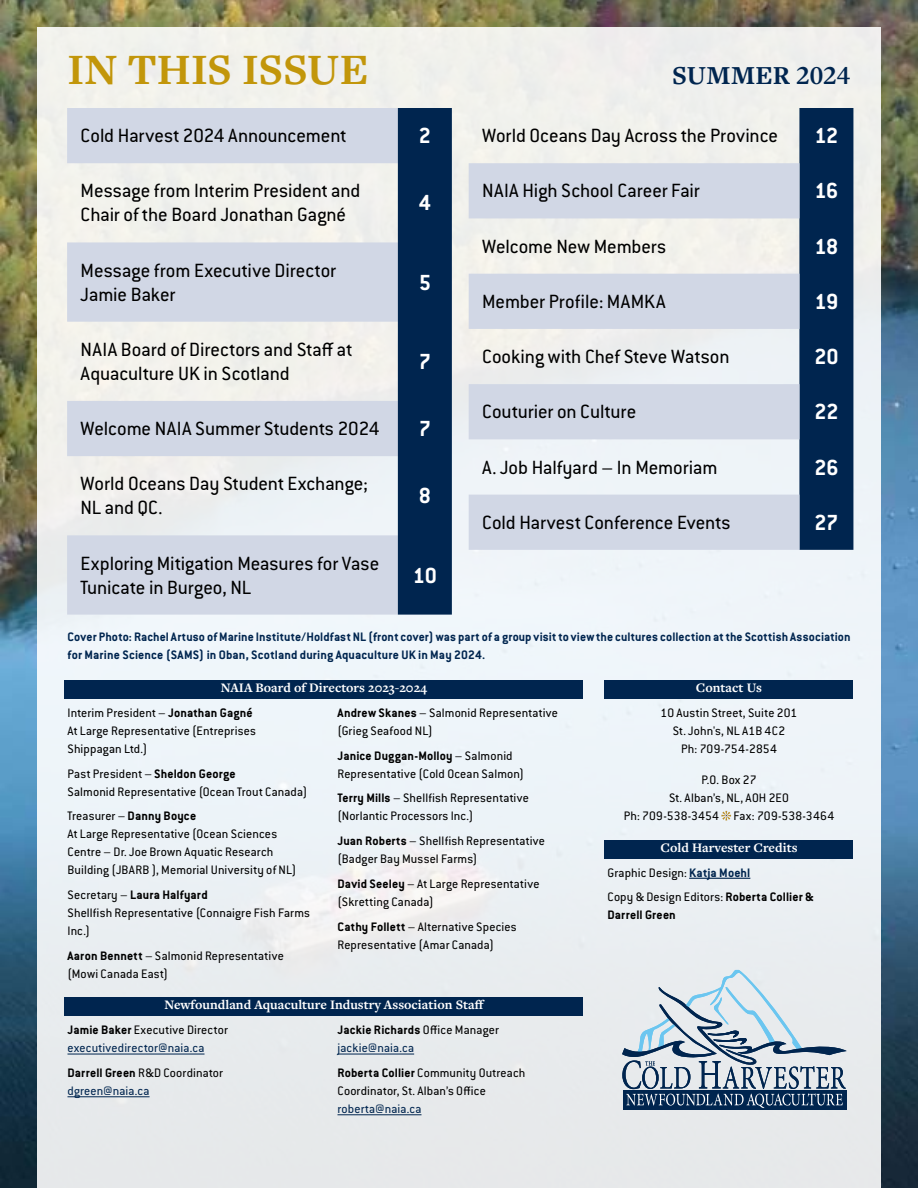
<style>
.page{position:relative;width:918px;height:1188px;background:#fff}
.page>*{position:absolute;margin:0;border:0;box-sizing:border-box;transform-origin:0 0}
.t1{font:700 45px "Freight Text Pro";color:#c2960a}
.t2{font:700 27px "Freight Text Pro";letter-spacing:.01em;color:#00254f}
.t3{font:700 24px "Conduit ITC Std";letter-spacing:-.01em;color:#fff}
.t4{font:21px/24px "Conduit ITC Std";color:#000}
.t5{font:13.5px/18px "Conduit ITC Std";letter-spacing:.015em;color:#000}
.t6{font:700 13.5px/18px "Conduit ITC Std";letter-spacing:.01em;color:#00254f}
.t7{font:700 13.5px "Freight Text Pro";color:#fff}
.t8{font:13.5px/18px "Conduit ITC Std";letter-spacing:.015em;color:#00254f}
.t9{font:700 13.5px/18px "Conduit ITC Std";letter-spacing:.01em;color:#000}
.s1{font-weight:700}
.s2{font-weight:700;color:#000}
.s3{color:#000}
.s4{color:#00254f}
.s5{font-weight:400}
.s6{font-weight:400;color:#00254f}
.s7{font-weight:700;color:#00254f}
</style>
<div class="page">
<img style="left:0;top:0;width:918px;height:1188px">
<div style="left:37px;top:27px;width:844px;height:1161px;background:#edf1f1"></div>
<div style="left:623px;top:1090px;width:224px;height:20px;background:#00254f"></div>
<svg style="left:622px;top:970px;width:225px;height:138px"></svg>
<div style="left:64px;top:680px;width:520px;height:19px;background:#00254f"></div>
<div style="left:64px;top:997px;width:520px;height:19px;background:#00254f"></div>
<hr style="left:68px;top:1054px;width:137px;height:1px;background:#00254f">
<hr style="left:68px;top:1097px;width:82px;height:1px;background:#00254f">
<hr style="left:338px;top:1054px;width:76px;height:1px;background:#00254f">
<hr style="left:338px;top:1115px;width:84px;height:1px;background:#00254f">
<div style="left:604px;top:680px;width:250px;height:19px;background:#00254f"></div>
<div style="left:604px;top:840px;width:250px;height:19px;background:#00254f"></div>
<hr style="left:689px;top:878px;width:61px;height:1px;background:#00254f">
<svg style="left:721px;top:811px;width:10px;height:9px"></svg>
<svg style="left:67px;top:108px;width:331px;height:507px;fill:#d1d7e5"></svg>
<div style="left:398px;top:108px;width:54px;height:507px;background:#00254f"></div>
<div style="left:799px;top:108px;width:54px;height:442px;background:#00254f"></div>
<svg style="left:469px;top:163px;width:330px;height:387px;fill:#d1d7e5"></svg>
<h1 class="t1" style="left:68px;top:39px;width:303px">IN THIS ISSUE</h1>
<h2 class="t2" style="left:672px;top:57px;width:180px">SUMMER 2024</h2>
<h3 class="t4" style="left:81px;top:123px;width:267px">Cold Harvest 2024 Announcement</h3>
<h3 class="t3" style="left:419px;top:121px;width:14px">2</h3>
<h3 class="t4" style="left:81px;top:178px;width:281px">Message from Interim President and<br>Chair of the Board Jonathan Gagné</h3>
<h3 class="t3" style="left:419px;top:188px;width:14px">4</h3>
<h3 class="t4" style="left:81px;top:258px;width:257px">Message from Executive Director<br>Jamie Baker</h3>
<h3 class="t3" style="left:419px;top:268px;width:14px">5</h3>
<h3 class="t4" style="left:81px;top:337px;width:273px">NAIA Board of Directors and Staff at<br>Aquaculture UK in Scotland</h3>
<h3 class="t3" style="left:419px;top:347px;width:14px">7</h3>
<h3 class="t4" style="left:81px;top:416px;width:300px">Welcome NAIA Summer Students 2024</h3>
<h3 class="t3" style="left:419px;top:414px;width:14px">7</h3>
<h3 class="t4" style="left:81px;top:471px;width:289px">World Oceans Day Student Exchange;<br>NL and QC.</h3>
<h3 class="t3" style="left:419px;top:481px;width:14px">8</h3>
<h3 class="t4" style="left:81px;top:550px;width:300px">Exploring Mitigation Measures for Vase<br>Tunicate in Burgeo, NL</h3>
<h3 class="t3" style="left:413px;top:561px;width:26px">10</h3>
<h3 class="t4" style="left:482px;top:123px;width:297px">World Oceans Day Across the Province</h3>
<h3 class="t3" style="left:814px;top:121px;width:25px">12</h3>
<h3 class="t4" style="left:482px;top:178px;width:219px">NAIA High School Career Fair</h3>
<h3 class="t3" style="left:814px;top:176px;width:26px">16</h3>
<h3 class="t4" style="left:482px;top:234px;width:186px">Welcome New Members</h3>
<h3 class="t3" style="left:814px;top:232px;width:26px">18</h3>
<h3 class="t4" style="left:482px;top:289px;width:185px">Member Profile: MAMKA</h3>
<h3 class="t3" style="left:814px;top:287px;width:26px">19</h3>
<h3 class="t4" style="left:482px;top:344px;width:249px">Cooking with Chef Steve Watson</h3>
<h3 class="t3" style="left:814px;top:342px;width:26px">20</h3>
<h3 class="t4" style="left:482px;top:399px;width:156px">Couturier on Culture</h3>
<h3 class="t3" style="left:814px;top:397px;width:26px">22</h3>
<h3 class="t4" style="left:482px;top:454px;width:237px">A. Job Halfyard – In Memoriam</h3>
<h3 class="t3" style="left:814px;top:453px;width:26px">26</h3>
<h3 class="t4" style="left:482px;top:510px;width:250px">Cold Harvest Conference Events</h3>
<h3 class="t3" style="left:815px;top:508px;width:25px">27</h3>
<p class="t6" style="left:68px;top:628px;width:785px">Cover Photo: Rachel Artuso of Marine Institute/Holdfast NL (front cover) was part of a group visit to view the cultures collection at the Scottish Association for Marine Science (SAMS) in Oban, Scotland during Aquaculture UK in May 2024.</p>
<p class="t7" style="left:221px;top:679px;width:208px">NAIA Board of Directors 2023-2024</p>
<p class="t5" style="left:68px;top:703px;width:190px">Interim President – <span class="s1">Jonathan Gagné<br></span>At Large Representative (Entreprises<br>Shippagan Ltd.)</p>
<p class="t5" style="left:68px;top:764px;width:241px">Past President – <span class="s1">Sheldon George<br></span>Salmonid Representative (Ocean Trout Canada)</p>
<p class="t5" style="left:68px;top:807px;width:230px">Treasurer – <span class="s1">Danny Boyce<br></span>At Large Representative (Ocean Sciences Centre – Dr. Joe Brown Aquatic Research Building (JBARB ), Memorial University of NL)</p>
<p class="t5" style="left:68px;top:886px;width:244px">Secretary – <span class="s1">Laura Halfyard<br></span>Shellfish Representative (Connaigre Fish Farms<br>Inc.)</p>
<p class="t5" style="left:68px;top:946px;width:218px"><span class="s1">Aaron Bennett</span> – Salmonid Representative (Mowi Canada East)</p>
<p class="t5" style="left:338px;top:703px;width:222px"><span class="s1">Andrew Skanes</span> – Salmonid Representative (Grieg Seafood NL)</p>
<p class="t5" style="left:338px;top:746px;width:188px"><span class="s1">Janice Duggan-Molloy</span> – Salmonid<br>Representative (Cold Ocean Salmon)</p>
<p class="t5" style="left:338px;top:789px;width:193px"><span class="s1">Terry Mills</span> – Shellfish Representative (Norlantic Processors Inc.)</p>
<p class="t5" style="left:338px;top:832px;width:209px"><span class="s1">Juan Roberts</span> – Shellfish Representative (Badger Bay Mussel Farms)</p>
<p class="t5" style="left:338px;top:874px;width:203px"><span class="s1">David Seeley</span> – At Large Representative (Skretting Canada)</p>
<p class="t5" style="left:338px;top:917px;width:181px"><span class="s1">Cathy Follett</span> – Alternative Species<br>Representative (Amar Canada)</p>
<p class="t7" style="left:164px;top:996px;width:322px">Newfoundland Aquaculture Industry Association Staff</p>
<p class="t8" style="left:68px;top:1021px;width:162px"><span class="s2">Jamie Baker</span> <span class="s3">Executive Director </span>executivedirector@naia.ca</p>
<p class="t5" style="left:68px;top:1063px;width:157px"><span class="s1">Darrell Green</span> R&amp;D Coordinator <span class="s4">dgreen@naia.ca</span></p>
<p class="t9" style="left:338px;top:1021px;width:163px">Jackie Richards <span class="s5">Office Manager </span><span class="s6">jackie@naia.ca</span></p>
<p class="t5" style="left:338px;top:1063px;width:189px"><span class="s1">Roberta Collier</span> Community Outreach<br>Coordinator, St. Alban’s Office</p>
<p class="t8" style="left:338px;top:1099px;width:86px">roberta@naia.ca</p>
<p class="t7" style="left:696px;top:679px;width:68px">Contact Us</p>
<p class="t5" style="left:661px;top:703px;width:138px;text-align:center">10 Austin Street, Suite 201<br>St. John's, NL A1B 4C2<br>Ph: 709-754-2854</p>
<p class="t5" style="left:624px;top:771px;width:212px;text-align:center">P.O. Box 27<br>St. Alban’s, NL, A0H 2E0<br>Ph: 709-538-3454 Fax: 709-538-3464</p>
<p class="t7" style="left:660px;top:839px;width:139px">Cold Harvester Credits</p>
<p class="t5" style="left:608px;top:860px;width:207px;line-height:24.8px">Graphic Design: <span class="s7">Katja Moehl<br></span>Copy &amp; Design Editors: <span class="s1">Roberta Collier &amp;</span></p>
<p class="t9" style="left:608px;top:906px;width:70px">Darrell Green</p>
</div>
